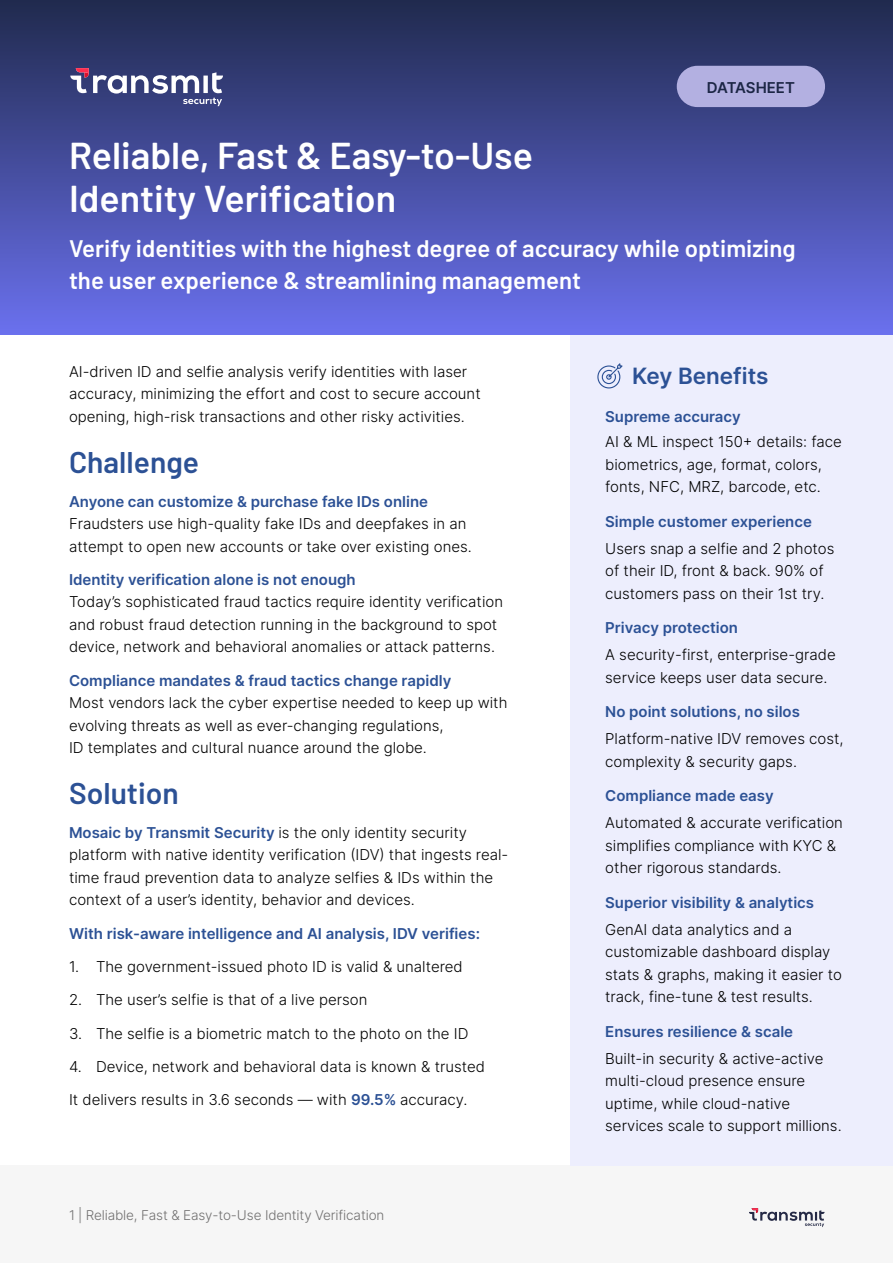
<style>
.page{position:relative;width:893px;height:1263px;background:#fff}
.page>*{position:absolute;margin:0;border:0;box-sizing:border-box;transform-origin:0 0}
.t1{font:600 37.5px/43.5px "Barlow";color:#fff}
.t2{font:600 30px "Barlow";color:#2c5195}
.t3{font:600 24px/31.5px "Barlow";color:#fff}
.t4{font:600 22.5px "Inter";color:#2c5195}
.t5{font:300 15px/22.5px "Inter";color:#000}
.t6{font:600 15px "Inter";color:#2c5195}
.t7{font:600 15px "Inter";letter-spacing:-.005em;color:#1c2645}
.t8{font:300 13.5px "Inter";letter-spacing:-.01em;color:#706f6f}
.s1{font-weight:600;color:#2c5195}
</style>
<div class="page">
<div style="left:0;top:1165px;width:893px;height:98px;background:#f6f6f6"></div>
<svg style="left:749px;top:1208px;width:76px;height:19px"></svg>
<div style="left:570px;top:278px;width:323px;height:887px;background:#edeefd"></div>
<div style="left:0;top:0;width:893px;height:334px;background:linear-gradient(to bottom,#202a4e,#6a70ed)"></div>
<svg style="left:70px;top:68px;width:153px;height:38px"></svg>
<div style="left:677px;top:66px;width:148px;height:41px;background:#b3b0e1;border-radius:21px"></div>
<svg style="left:597px;top:363px;width:26px;height:26px"></svg>
<p class="t7" style="left:707px;top:76px;width:90px">DATASHEET</p>
<h1 class="t1" style="left:69px;top:133px;width:466px">Reliable, Fast &amp; Easy-to-Use<br>Identity Verification</h1>
<h3 class="t3" style="left:69px;top:232px;width:728px">Verify identities with the highest degree of accuracy while optimizing the user experience &amp; streamlining management</h3>
<p class="t5" style="left:69px;top:360px;width:413px">AI-driven ID and selfie analysis verify identities with laser accuracy, minimizing the effort and cost to secure account opening, high-risk transactions and other risky activities.</p>
<h2 class="t2" style="left:69px;top:444px;width:132px">Challenge</h2>
<p class="t6" style="left:69px;top:490px;width:361px">Anyone can customize &amp; purchase fake IDs online</p>
<p class="t5" style="left:69px;top:512px;width:404px">Fraudsters use high-quality fake IDs and deepfakes in an attempt to open new accounts or take over existing ones.</p>
<p class="t6" style="left:69px;top:568px;width:288px">Identity verification alone is not enough</p>
<p class="t5" style="left:69px;top:590px;width:436px">Today’s sophisticated fraud tactics require identity verification and robust fraud detection running in the background to spot device, network and behavioral anomalies or attack patterns.</p>
<p class="t6" style="left:69px;top:669px;width:384px">Compliance mandates &amp; fraud tactics change rapidly</p>
<p class="t5" style="left:69px;top:691px;width:440px">Most vendors lack the cyber expertise needed to keep up with evolving threats as well as ever-changing regulations,<br>ID templates and cultural nuance around the globe.</p>
<h2 class="t2" style="left:69px;top:775px;width:111px">Solution</h2>
<p class="t5" style="left:69px;top:821px;width:441px"><span class="s1">Mosaic by Transmit Security</span> is the only identity security platform with native identity verification (IDV) that ingests real&shy;time fraud prevention data to analyze selfies &amp; IDs within the context of a user’s identity, behavior and devices.</p>
<p class="t6" style="left:69px;top:922px;width:413px">With risk-aware intelligence and AI analysis, IDV verifies:</p>
<p class="t5" style="left:69px;top:955px;width:395px">1. The government-issued photo ID is valid &amp; unaltered</p>
<p class="t5" style="left:69px;top:988px;width:300px">2. The user’s selfie is that of a live person</p>
<p class="t5" style="left:69px;top:1021px;width:401px">3. The selfie is a biometric match to the photo on the ID</p>
<p class="t5" style="left:69px;top:1055px;width:417px">4. Device, network and behavioral data is known &amp; trusted</p>
<p class="t5" style="left:69px;top:1088px;width:400px">It delivers results in 3.6 seconds — with <span class="s1">99.5%</span> accuracy.</p>
<p class="t8" style="left:69px;top:1205px;width:317px">1 | Reliable, Fast &amp; Easy-to-Use Identity Verification</p>
<h3 class="t4" style="left:632px;top:359px;width:138px">Key Benefits</h3>
<p class="t6" style="left:605px;top:405px;width:137px">Supreme accuracy</p>
<p class="t5" style="left:605px;top:430px;width:238px">AI &amp; ML inspect 150+ details: face biometrics, age, format, colors, fonts, NFC, MRZ, barcode, etc.</p>
<p class="t6" style="left:605px;top:510px;width:208px">Simple customer experience</p>
<p class="t5" style="left:605px;top:537px;width:231px">Users snap a selfie and 2 photos of their ID, front &amp; back. 90% of customers pass on their 1st try.</p>
<p class="t6" style="left:605px;top:617px;width:134px">Privacy protection</p>
<p class="t5" style="left:605px;top:643px;width:232px">A security-first, enterprise-grade service keeps user data secure.</p>
<p class="t6" style="left:605px;top:701px;width:196px">No point solutions, no silos</p>
<p class="t5" style="left:605px;top:727px;width:240px">Platform-native IDV removes cost, complexity &amp; security gaps.</p>
<p class="t6" style="left:605px;top:785px;width:170px">Compliance made easy</p>
<p class="t5" style="left:605px;top:811px;width:239px">Automated &amp; accurate verification simplifies compliance with KYC &amp; other rigorous standards.</p>
<p class="t6" style="left:605px;top:891px;width:210px">Superior visibility &amp; analytics</p>
<p class="t5" style="left:605px;top:918px;width:238px">GenAI data analytics and a customizable dashboard display stats &amp; graphs, making it easier to track, fine-tune &amp; test results.</p>
<p class="t6" style="left:605px;top:1020px;width:189px">Ensures resilience &amp; scale</p>
<p class="t5" style="left:605px;top:1047px;width:238px">Built-in security &amp; active-active multi-cloud presence ensure uptime, while cloud-native services scale to support millions.</p>
</div>
